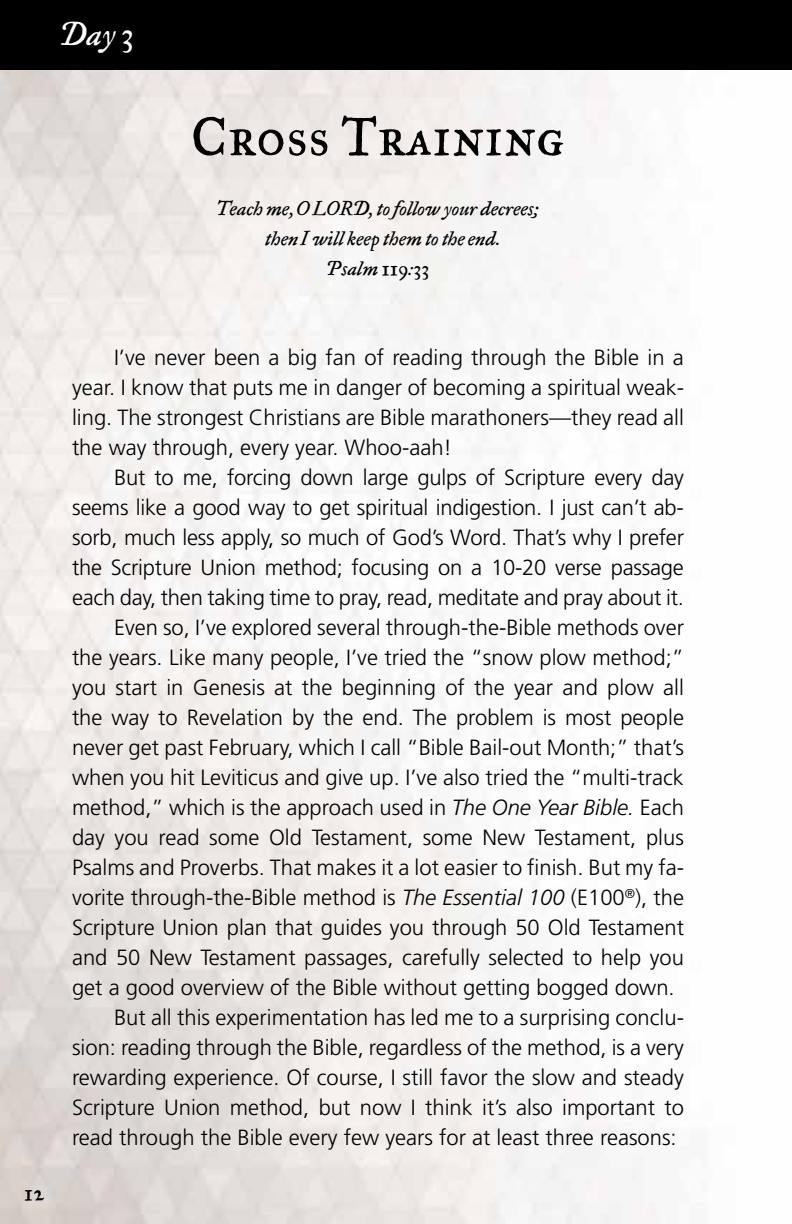
<style>
.page{position:relative;width:792px;height:1224px;background:#fff}
.page>*{position:absolute;margin:0;border:0;box-sizing:border-box;transform-origin:0 0}
.t1{font:60px "Historical Fell Type Roman SC";color:#000}
.t2{font:italic 36px "Historical Fell Type";color:#fff}
.t3{font:24px "Historical Fell Type Roman";color:#000}
.t4{font:300 22px/30px "Frutiger";color:#000;text-align:justify}
.t5{font:italic 22px/30px "Historical Fell Type";color:#000;text-align:center}
.s1{font-style:italic}
</style>
<div class="page">
<div style="left:0;top:0;width:792px;height:70px;background:#000"></div>
<h2 class="t2" style="left:61px;top:11px;width:74px">Day 3</h2>
<h1 class="t1" style="left:191px;top:102px;width:375px">Cross Training</h1>
<p class="t5" style="left:217px;top:193px;width:323px">Teach me, O LORD, to follow your decrees; then I will keep them to the end.<br>Psalm 119:33</p>
<p class="t3" style="left:24px;top:1178px;width:20px">12</p>
<p class="t4" style="left:72px;top:343px;width:614px;text-indent:42px">I’ve never been a big fan of reading through the Bible in a year. I know that puts me in danger of becoming a spiritual weak&shy;ling. The strongest Christians are Bible marathoners—they read all the way through, every year. Whoo-aah!</p>
<p class="t4" style="left:114px;top:463px;width:572px">But to me, forcing down large gulps of Scripture every day</p>
<p class="t4" style="left:72px;top:493px;width:613px">seems like a good way to get spiritual indigestion. I just can’t ab-</p>
<p class="t4" style="left:72px;top:523px;width:614px">sorb, much less apply, so much of God’s Word. That’s why I prefer</p>
<p class="t4" style="left:72px;top:553px;width:613px">the Scripture Union method; focusing on a 10-20 verse passage</p>
<p class="t4" style="left:72px;top:583px;width:614px">each day, then taking time to pray, read, meditate and pray about it.</p>
<p class="t4" style="left:114px;top:613px;width:571px">Even so, I’ve explored several through-the-Bible methods over</p>
<p class="t4" style="left:72px;top:643px;width:614px">the years. Like many people, I’ve tried the “snow plow method;”</p>
<p class="t4" style="left:72px;top:673px;width:613px">you start in Genesis at the beginning of the year and plow all</p>
<p class="t4" style="left:72px;top:703px;width:613px">the way to Revelation by the end. The problem is most people</p>
<p class="t4" style="left:72px;top:733px;width:614px">never get past February, which I call “Bible Bail-out Month;” that’s</p>
<p class="t4" style="left:72px;top:763px;width:613px">when you hit Leviticus and give up. I’ve also tried the “multi-track</p>
<p class="t4" style="left:72px;top:793px;width:613px">method,” which is the approach used in <span class="s1">The One Year Bible.</span> Each</p>
<p class="t4" style="left:72px;top:823px;width:613px">day you read some Old Testament, some New Testament, plus</p>
<p class="t4" style="left:72px;top:853px;width:614px">Psalms and Proverbs. That makes it a lot easier to finish. But my fa-</p>
<p class="t4" style="left:72px;top:883px;width:613px">vorite through-the-Bible method is <span class="s1">The Essential 100</span> (E100<sup>®</sup>), the</p>
<p class="t4" style="left:72px;top:913px;width:614px">Scripture Union plan that guides you through 50 Old Testament</p>
<p class="t4" style="left:72px;top:943px;width:614px">and 50 New Testament passages, carefully selected to help you</p>
<p class="t4" style="left:72px;top:973px;width:604px">get a good overview of the Bible without getting bogged down.</p>
<p class="t4" style="left:114px;top:1003px;width:572px">But all this experimentation has led me to a surprising conclu-</p>
<p class="t4" style="left:72px;top:1033px;width:613px">sion: reading through the Bible, regardless of the method, is a very</p>
<p class="t4" style="left:72px;top:1063px;width:613px">rewarding experience. Of course, I still favor the slow and steady</p>
<p class="t4" style="left:72px;top:1093px;width:614px">Scripture Union method, but now I think it’s also important to</p>
<p class="t4" style="left:72px;top:1123px;width:606px">read through the Bible every few years for at least three reasons:</p>
</div>
